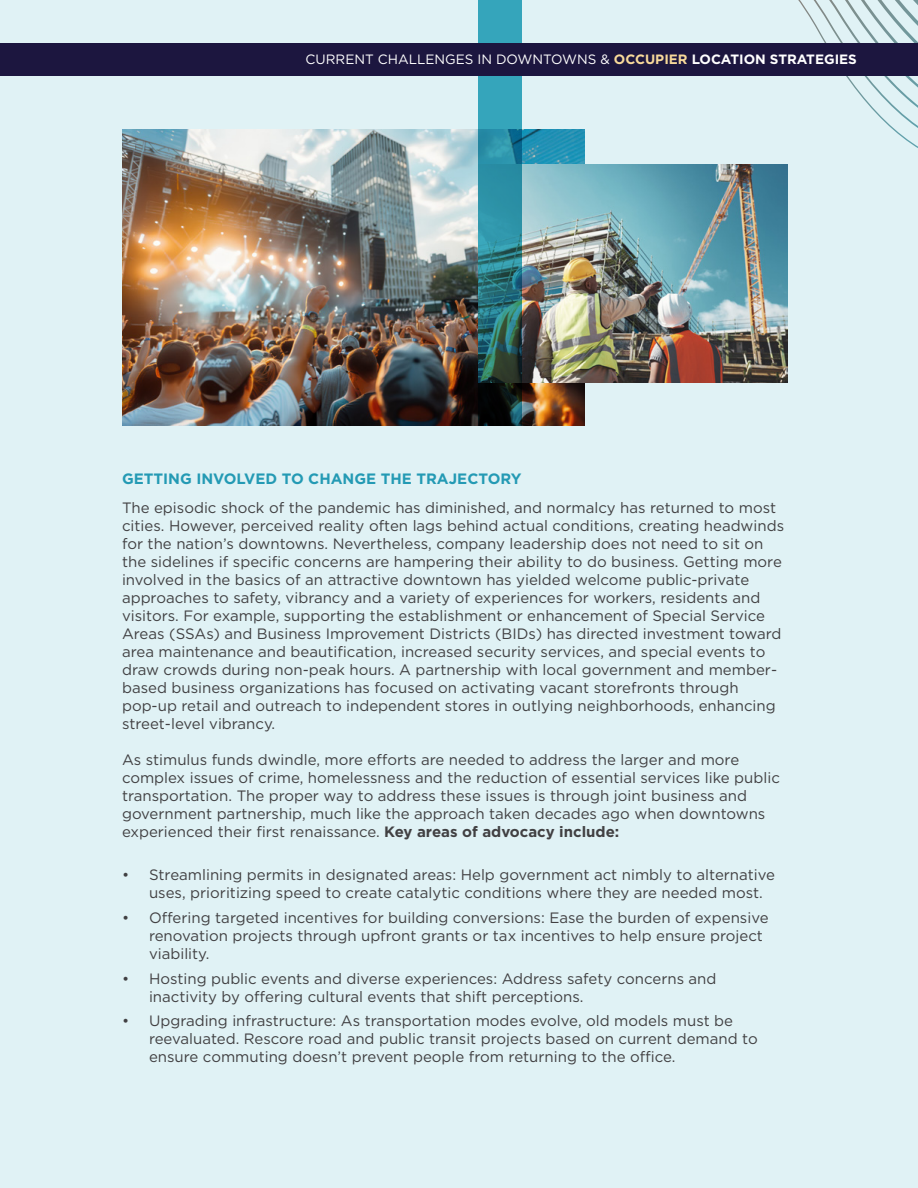
<style>
.page{position:relative;width:918px;height:1188px;background:#e0f2f5}
.page>*{position:absolute;margin:0;border:0;box-sizing:border-box;transform-origin:0 0}
.t1{font:15px/18px "Gotham";color:#414042}
.t2{font:700 15px "Gotham";color:#249ab4}
.t3{font:13.5px "Gotham";color:#fff}
.s1{font-weight:700;color:#f8da9a}
.s2{font-weight:700}
</style>
<div class="page">
<img style="left:122px;top:130px;width:462px;height:296px">
<img style="left:522px;top:306px;width:265px;height:76px">
<svg style="left:478px;top:0;width:44px;height:426px;background:#297a87"></svg>
<svg style="left:546px;top:0;width:372px;height:306px"></svg>
<div style="left:0;top:43px;width:918px;height:33px;background:#1c163f"></div>
<p class="t3" style="left:306px;top:51px;width:553px">CURRENT CHALLENGES IN DOWNTOWNS &amp; <span class="s1">OCCUPIER</span> <span class="s2">LOCATION STRATEGIES</span></p>
<p class="t2" style="left:122px;top:469px;width:401px">GETTING INVOLVED TO CHANGE THE TRAJECTORY</p>
<p class="t1" style="left:122px;top:499px;width:664px">The episodic shock of the pandemic has diminished, and normalcy has returned to most cities. However, perceived reality often lags behind actual conditions, creating headwinds for the nation’s downtowns. Nevertheless, company leadership does not need to sit on the sidelines if specific concerns are hampering their ability to do business. Getting more involved in the basics of an attractive downtown has yielded welcome public-private approaches to safety, vibrancy and a variety of experiences for workers, residents and visitors. For example, supporting the establishment or enhancement of Special Service Areas (SSAs) and Business Improvement Districts (BIDs) has directed investment toward area maintenance and beautification, increased security services, and special events to draw crowds during non-peak hours. A partnership with local government and member&shy;based business organizations has focused on activating vacant storefronts through pop-up retail and outreach to independent stores in outlying neighborhoods, enhancing street-level vibrancy.</p>
<p class="t1" style="left:122px;top:751px;width:659px">As stimulus funds dwindle, more efforts are needed to address the larger and more complex issues of crime, homelessness and the reduction of essential services like public transportation. The proper way to address these issues is through joint business and government partnership, much like the approach taken decades ago when downtowns experienced their first renaissance. <span class="s2">Key areas of advocacy include:</span></p>
<p class="t1" style="left:149px;top:865px;width:628px;text-indent:-27px">• Streamlining permits in designated areas: Help government act nimbly to alternative uses, prioritizing speed to create catalytic conditions where they are needed most.</p>
<p class="t1" style="left:149px;top:908px;width:621px;text-indent:-27px">• Offering targeted incentives for building conversions: Ease the burden of expensive renovation projects through upfront grants or tax incentives to help ensure project viability.</p>
<p class="t1" style="left:149px;top:969px;width:569px;text-indent:-27px">• Hosting public events and diverse experiences: Address safety concerns and inactivity by offering cultural events that shift perceptions.</p>
<p class="t1" style="left:149px;top:1012px;width:610px;text-indent:-27px">• Upgrading infrastructure: As transportation modes evolve, old models must be reevaluated. Rescore road and public transit projects based on current demand to ensure commuting doesn’t prevent people from returning to the office.</p>
</div>
